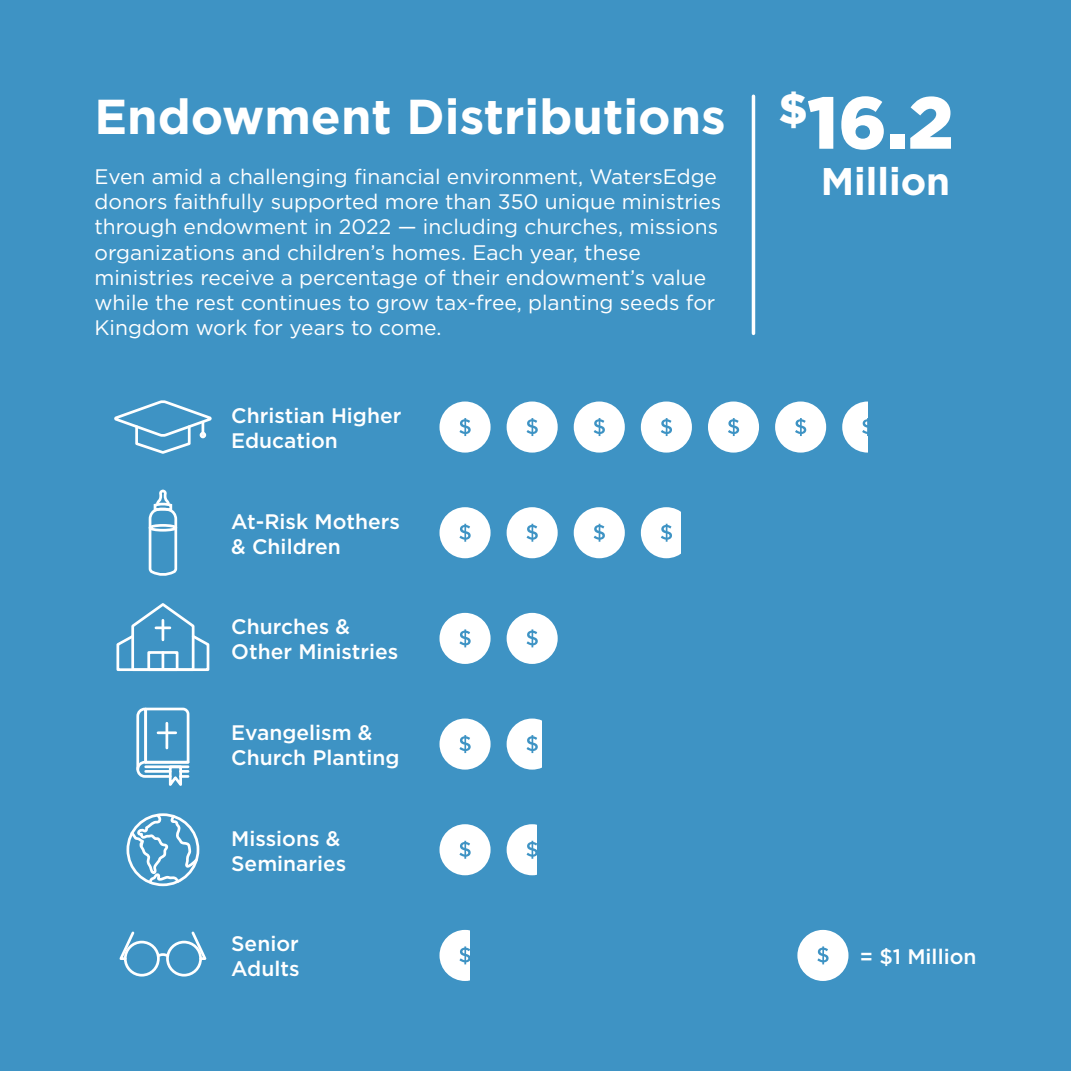
<style>
.page{position:relative;width:1071px;height:1071px;background:#3e93c4}
.page>*{position:absolute;margin:0;border:0;box-sizing:border-box;transform-origin:0 0}
.t1{font:900 73.5px "Gotham";color:#fff}
.t2{font:700 49px "Gotham";color:#fff}
.t3{font:700 38.5px "Gotham";color:#fff}
.t4{font:21px/25.2px "Gotham";color:#fff}
.t5{font:500 21px/25.2px "Gotham";color:#fff}
</style>
<div class="page">
<hr style="left:752px;top:96px;width:3px;height:237px;background:#fff">
<svg style="left:115px;top:601px;width:96px;height:71px;background:#60a6ce"></svg>
<div style="left:440px;top:613px;width:51px;height:51px;background:#fff;border-radius:50%"></div>
<svg style="left:459px;top:629px;width:12px;height:18px"></svg>
<div style="left:507px;top:613px;width:51px;height:51px;background:#fff;border-radius:50%"></div>
<svg style="left:527px;top:629px;width:11px;height:18px"></svg>
<div style="left:797px;top:930px;width:52px;height:51px;background:#fff;border-radius:50%"></div>
<svg style="left:817px;top:946px;width:12px;height:18px"></svg>
<svg style="left:114px;top:398px;width:98px;height:57px;background:#5aa3cc"></svg>
<div style="left:440px;top:402px;width:51px;height:51px;background:#fff;border-radius:50%"></div>
<svg style="left:459px;top:418px;width:12px;height:18px"></svg>
<div style="left:574px;top:402px;width:51px;height:51px;background:#fff;border-radius:50%"></div>
<svg style="left:594px;top:418px;width:11px;height:18px"></svg>
<div style="left:708px;top:402px;width:51px;height:51px;background:#fff;border-radius:50%"></div>
<svg style="left:728px;top:418px;width:11px;height:18px"></svg>
<div style="left:507px;top:402px;width:51px;height:51px;background:#fff;border-radius:50%"></div>
<svg style="left:527px;top:418px;width:11px;height:18px"></svg>
<div style="left:641px;top:402px;width:51px;height:51px;background:#fff;border-radius:50%"></div>
<svg style="left:661px;top:418px;width:11px;height:18px"></svg>
<div style="left:775px;top:402px;width:51px;height:51px;background:#fff;border-radius:50%"></div>
<svg style="left:795px;top:418px;width:11px;height:18px"></svg>
<div style="left:842px;top:402px;width:51px;height:51px;background:#fff;border-radius:50%"></div>
<svg style="left:862px;top:418px;width:6px;height:18px"></svg>
<div style="left:868px;top:388px;width:43px;height:73px;background:#3e93c4"></div>
<svg style="left:147px;top:488px;width:32px;height:87px"></svg>
<div style="left:149px;top:524px;width:28px;height:8px;border:3px solid #fff;border-radius:50%"></div>
<div style="left:440px;top:507px;width:51px;height:51px;background:#fff;border-radius:50%"></div>
<svg style="left:459px;top:524px;width:12px;height:18px"></svg>
<div style="left:574px;top:507px;width:51px;height:51px;background:#fff;border-radius:50%"></div>
<svg style="left:594px;top:524px;width:11px;height:18px"></svg>
<div style="left:507px;top:507px;width:51px;height:51px;background:#fff;border-radius:50%"></div>
<svg style="left:527px;top:524px;width:11px;height:18px"></svg>
<div style="left:641px;top:507px;width:51px;height:51px;background:#fff;border-radius:50%"></div>
<svg style="left:661px;top:524px;width:11px;height:18px"></svg>
<div style="left:682px;top:496px;width:26px;height:73px;background:#3e93c4"></div>
<svg style="left:135px;top:706px;width:56px;height:87px"></svg>
<div style="left:440px;top:719px;width:51px;height:51px;background:#fff;border-radius:50%"></div>
<svg style="left:459px;top:735px;width:12px;height:18px"></svg>
<div style="left:507px;top:719px;width:51px;height:51px;background:#fff;border-radius:50%"></div>
<svg style="left:527px;top:735px;width:11px;height:18px"></svg>
<div style="left:542px;top:708px;width:38px;height:73px;background:#3e93c4"></div>
<svg style="left:129px;top:811px;width:71px;height:88px;background:#64a8cf"></svg>
<div style="left:440px;top:824px;width:51px;height:51px;background:#fff;border-radius:50%"></div>
<svg style="left:459px;top:841px;width:12px;height:18px"></svg>
<div style="left:507px;top:824px;width:51px;height:51px;background:#fff;border-radius:50%"></div>
<svg style="left:527px;top:841px;width:10px;height:18px"></svg>
<div style="left:537px;top:813px;width:37px;height:73px;background:#3e93c4"></div>
<div style="left:166px;top:941px;width:36px;height:36px;border:3px solid #fff;border-radius:50%"></div>
<svg style="left:155px;top:954px;width:16px;height:5px"></svg>
<div style="left:124px;top:941px;width:36px;height:36px;border:3px solid #fff;border-radius:50%"></div>
<svg style="left:189px;top:929px;width:20px;height:32px"></svg>
<svg style="left:117px;top:929px;width:20px;height:32px"></svg>
<div style="left:440px;top:930px;width:51px;height:51px;background:#fff;border-radius:50%"></div>
<svg style="left:459px;top:946px;width:11px;height:18px"></svg>
<div style="left:470px;top:919px;width:43px;height:73px;background:#3e93c4"></div>
<p class="t2" style="left:94px;top:84px;width:633px">Endowment Distributions</p>
<p class="t4" style="left:94px;top:164px;width:628px">Even amid a challenging financial environment, WatersEdge donors faithfully supported more than 350 unique ministries through endowment in 2022 — including churches, missions organizations and children’s homes. Each year, these ministries receive a percentage of their endowment’s value while the rest continues to grow tax-free, planting seeds for Kingdom work for years to come.</p>
<p class="t5" style="left:231px;top:403px;width:172px">Christian Higher<br>Education</p>
<p class="t5" style="left:231px;top:508px;width:170px">At-Risk Mothers &amp; Children</p>
<p class="t5" style="left:231px;top:614px;width:169px">Churches &amp;<br>Other Ministries</p>
<p class="t5" style="left:231px;top:720px;width:170px">Evangelism &amp;<br>Church Planting</p>
<p class="t5" style="left:231px;top:825px;width:117px">Missions &amp;<br>Seminaries</p>
<p class="t5" style="left:231px;top:931px;width:69px">Senior</p>
<p class="t5" style="left:231px;top:956px;width:70px">Adults</p>
<p class="t1" style="left:779px;top:72px;width:176px"><sup>$</sup>16.2</p>
<p class="t3" style="left:821px;top:156px;width:131px">Million</p>
<p class="t5" style="left:860px;top:944px;width:118px">= $1 Million</p>
</div>
